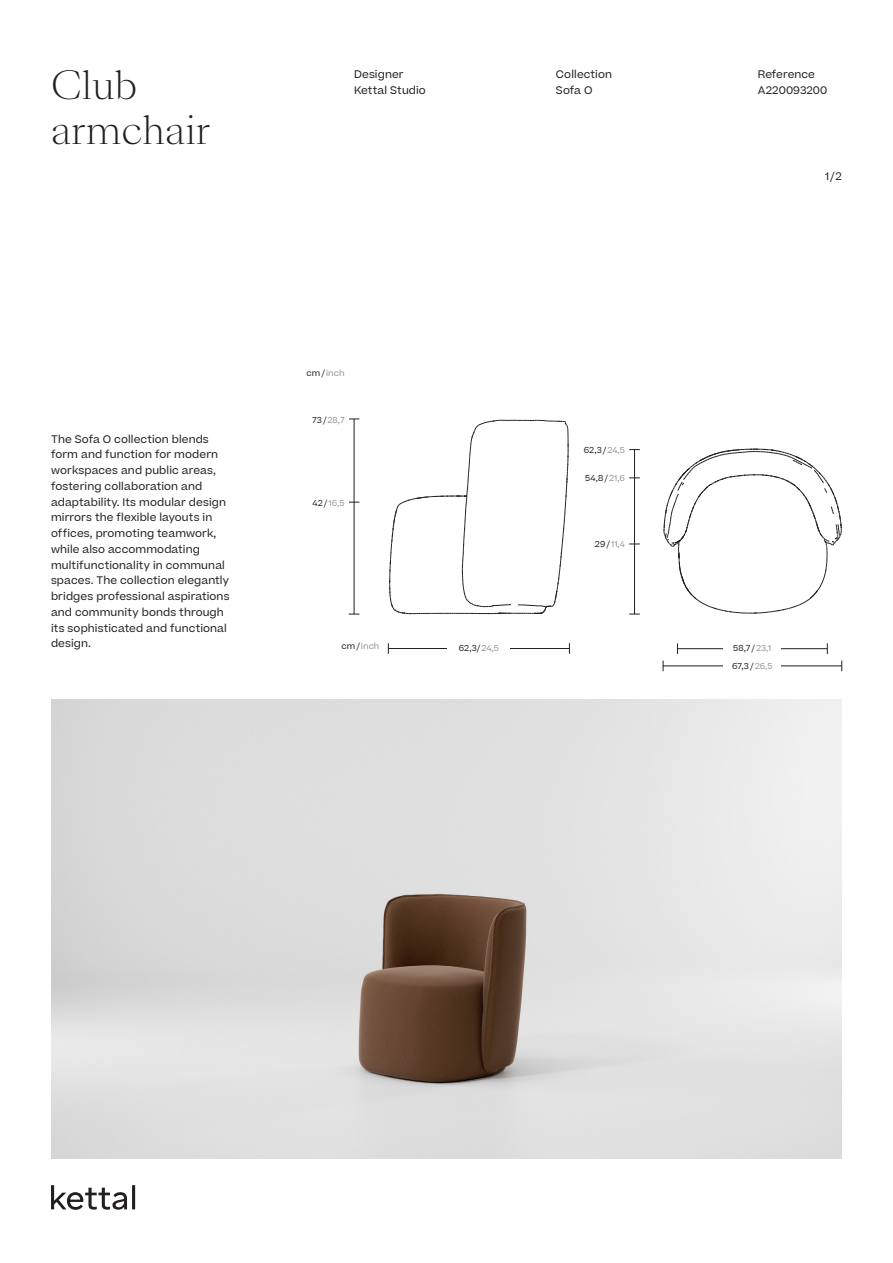
<style>
.page{position:relative;width:893px;height:1263px;background:#fff}
.page>*{position:absolute;margin:0;border:0;box-sizing:border-box;transform-origin:0 0}
.t1{font:300 37.5px "Sang Bleu Kingdom";color:#231f20}
.t2{font:10.5px/15.8px "Beatrice";letter-spacing:.01em;color:#231f20}
.Beatrice_5_5{font:8.25px "Beatrice";letter-spacing:.01em;color:#231f20}
.Beatrice_5_5-2{font:8.25px "Beatrice";letter-spacing:.01em;color:#939598}
.s1{color:#231f20}
.s2{color:#939598}
</style>
<div class="page">
<hr style="left:663px;top:666px;width:179px;height:1px;background:#231f20">
<hr style="left:677px;top:648px;width:150px;height:1px;background:#231f20">
<hr style="left:389px;top:648px;width:180px;height:1px;background:#231f20">
<hr style="left:354px;top:419px;width:1px;height:195px;background:#231f20">
<hr style="left:634px;top:450px;width:1px;height:164px;background:#231f20">
<div style="left:723px;top:658px;width:58px;height:15px;background:#fff"></div>
<div style="left:724px;top:641px;width:57px;height:14px;background:#fff"></div>
<div style="left:448px;top:641px;width:62px;height:14px;background:#fff"></div>
<svg style="left:51px;top:1185px;width:84px;height:25px"></svg>
<img style="left:51px;top:699px;width:791px;height:460px">
<svg style="left:389px;top:420px;width:180px;height:195px"></svg>
<svg style="left:664px;top:449px;width:178px;height:165px"></svg>
<p class="t1" style="left:51px;top:59px;width:88px">Club</p>
<p class="t1" style="left:51px;top:104px;width:161px">armchair</p>
<p class="t2" style="left:51px;top:431px;width:180px">The Sofa O collection blends form and function for modern workspaces and public areas, fostering collaboration and adaptability. Its modular design mirrors the flexible layouts in offices, promoting teamwork, while also accommodating multifunctionality in communal spaces. The collection elegantly bridges professional aspirations and community bonds through its sophisticated and functional design.</p>
<p class="t2" style="left:354px;top:66px;width:51px">Designer</p>
<p class="t2" style="left:354px;top:82px;width:73px">Kettal Studio</p>
<p class="t2" style="left:556px;top:66px;width:58px">Collection</p>
<p class="t2" style="left:556px;top:82px;width:38px">Sofa O</p>
<p class="t2" style="left:758px;top:66px;width:59px">Reference</p>
<p class="t2" style="left:758px;top:82px;width:71px">A220093200</p>
<p class="t2" style="left:825px;top:168px;width:18px">1/2</p>
<p class="Beatrice_5_5-2" style="left:307px;top:368px;width:39px"><span class="s1">cm/</span> inch</p>
<p class="Beatrice_5_5-2" style="left:312px;top:415px;width:34px"><span class="s1">73/</span>28,7</p>
<p class="Beatrice_5_5-2" style="left:313px;top:497px;width:33px"><span class="s1">42/</span> 16,5</p>
<p class="Beatrice_5_5-2" style="left:341px;top:640px;width:39px"><span class="s1">cm/</span> inch</p>
<p class="Beatrice_5_5" style="left:584px;top:444px;width:43px">62,3/<span class="s2">24,5</span></p>
<p class="Beatrice_5_5" style="left:585px;top:473px;width:41px">54,8/<span class="s2">21,6</span></p>
<p class="Beatrice_5_5-2" style="left:595px;top:539px;width:31px"><span class="s1">29/</span> 11,4</p>
<p class="Beatrice_5_5" style="left:459px;top:643px;width:42px">62,3/<span class="s2">24,5</span></p>
<p class="Beatrice_5_5" style="left:733px;top:643px;width:40px">58,7/<span class="s2">23,1</span></p>
<p class="Beatrice_5_5" style="left:732px;top:660px;width:42px">67,3/<span class="s2">26,5</span></p>
</div>
